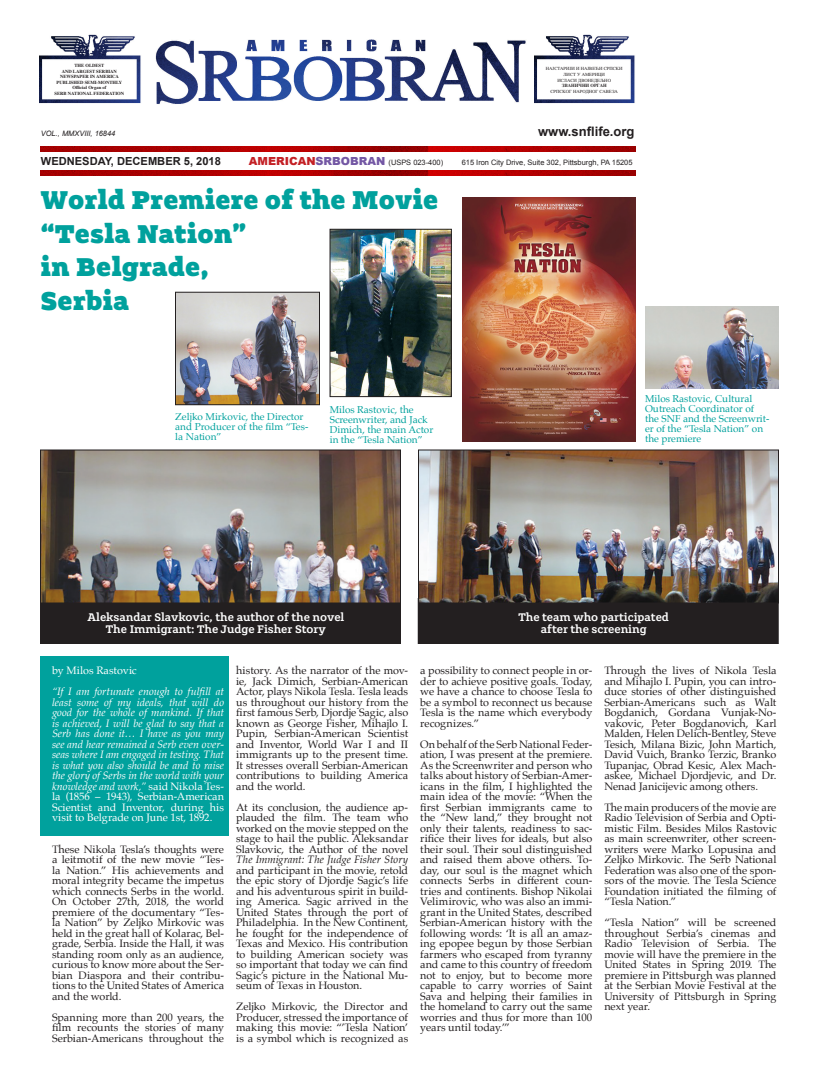
<style>
.page{position:relative;width:819px;height:1080px;background:#fff}
.page>*{position:absolute;margin:0;border:0;box-sizing:border-box;transform-origin:0 0}
.t1{font:700 28px/33.6px "Grueber";color:#00a19d}
.t2{font:700 13px "Arial";color:#231f20}
.t3{font:12px/12px "Grueber";color:#fff;text-align:center}
.t4{font:700 11.1px "Arial";color:#231f20}
.t5{font:10.8px/10.5px "Palatino";letter-spacing:-.005em;color:#231f20;text-align:justify}
.t6{font:italic 10.8px/10.5px "Palatino";letter-spacing:-.005em;color:#fff;text-align:justify}
.t7{font:italic 10.8px "Palatino";letter-spacing:-.005em;color:#231f20}
.t8{font:10.8px "Palatino";color:#fff}
.t9{font:10px/10px "Palatino";color:#00a19d}
.t10{font:7.4px "Arial";color:#231f20}
.t11{font:italic 7.4px "Arial";color:#231f20}
.t12{font:700 4.7px/5.6px "Times";color:#231f20;text-align:center}
.t13{font:4.7px/5.6px "Times";color:#231f20;text-align:center}
.s1{font-weight:900;font-size:11.1px;color:#c32025}
.s2{font-weight:900;font-size:11.1px;color:#7357a4}
.s3{font-style:normal}
</style>
<div class="page">
<img style="left:41px;top:146px;width:595px;height:5px">
<img style="left:41px;top:170px;width:595px;height:5px">
<img style="left:40px;top:34px;width:101px;height:70px">
<img style="left:535px;top:34px;width:100px;height:70px">
<img style="left:155px;top:39px;width:371px;height:65px">
<div style="left:40px;top:656px;width:189px;height:180px;background:#00a19d"></div>
<div style="left:40px;top:598px;width:360px;height:46px;background:#231f20"></div>
<img style="left:42px;top:452px;width:357px;height:149px">
<div style="left:40px;top:450px;width:361px;height:153px;border:1px solid #231f20"></div>
<div style="left:418px;top:598px;width:360px;height:46px;background:#231f20"></div>
<img style="left:420px;top:452px;width:357px;height:149px">
<div style="left:418px;top:450px;width:361px;height:153px;border:1px solid #231f20"></div>
<img style="left:463px;top:198px;width:172px;height:243px">
<img style="left:645px;top:306px;width:133px;height:83px">
<img style="left:332px;top:231px;width:118px;height:164px">
<div style="left:330px;top:229px;width:122px;height:168px;border:1px solid #231f20"></div>
<img style="left:177px;top:294px;width:141px;height:109px">
<div style="left:175px;top:292px;width:145px;height:113px;border:1px solid #231f20"></div>
<p class="t12" style="left:55px;top:63px;width:71px">THE OLDEST<br>AND LARGEST SERBIAN<br>NEWSPAPER IN AMERICA<br>PUBLISHED SEMI-MONTHLY<br>Official Organ of<br>SERB NATIONAL FEDERATION</p>
<p class="t13" style="left:546px;top:66px;width:78px">НАЈСТАРИЈИ И НАЈВЕЋИ СРПСКИ<br>ЛИСТ У АМЕРИЦИ<br>ИСЛАСИ ДВОНЕДЕЉНО</p>
<p class="t12" style="left:562px;top:83px;width:46px">ЗВАНИЧНИ ОРГАН</p>
<p class="t13" style="left:550px;top:89px;width:69px">СРПСКОГ НАРОДНОГ САВЕЗА</p>
<p class="t11" style="left:41px;top:129px;width:76px">VOL., MMXVIII, 16844</p>
<p class="t2" style="left:538px;top:124px;width:98px">www.snflife.org</p>
<p class="t4" style="left:41px;top:155px;width:182px">WEDNESDAY, DECEMBER 5, 2018</p>
<p class="t10" style="left:249px;top:158px;width:196px"><span class="s1">AMERICAN</span><span class="s2">SRBOBRAN</span> (USPS 023-400)</p>
<p class="t10" style="left:462px;top:158px;width:172px">615 Iron City Drive, Suite 302, Pittsburgh, PA 15205</p>
<h1 class="t1" style="left:40px;top:184px;width:399px">World Premiere of the Movie “Tesla Nation”<br>in Belgrade,<br>Serbia</h1>
<p class="t9" style="left:175px;top:413px;width:135px">Zeljko Mirkovic, the Director and Producer of the film “Tes&shy;la Nation”</p>
<p class="t9" style="left:330px;top:405px;width:105px">Milos Rastovic, the<br>Screenwriter, and Jack<br>Dimich, the main Actor in the “Tesla Nation”</p>
<p class="t9" style="left:645px;top:394px;width:126px">Milos Rastovic, Cultural<br>Outreach Coordinator of the SNF and the Screenwrit&shy;er of the “Tesla Nation” on the premiere</p>
<p class="t3" style="left:88px;top:611px;width:258px">Aleksandar Slavkovic, the author of the novel<br>The Immigrant: The Judge Fisher Story</p>
<p class="t3" style="left:519px;top:611px;width:152px">The team who participated after the screening</p>
<p class="t8" style="left:52px;top:665px;width:86px">by Milos Rastovic</p>
<p class="t6" style="left:52px;top:687px;width:174px">“If I am fortunate enough to fulfill at least some of my ideals, that will do good for the whole of mankind. If that is achieved, I will be glad to say that a Serb has done it… I have as you may see and hear remained a Serb even over&shy;seas where I am engaged in testing. That is what you also should be and to raise the glory of Serbs in the world with your knowledge and work,” <span class="s3">said Nikola Tes&shy;la (1856 – 1943), Serbian-American Scientist and Inventor, during his visit to Belgrade on June 1st, 1892.</span></p>
<p class="t5" style="left:52px;top:845px;width:174px">These Nikola Tesla’s thoughts were a leitmotif of the new movie “Tes&shy;la Nation.” His achievements and moral integrity became the impetus which connects Serbs in the world.<br>On October 27th, 2018, the world premiere of the documentary “Tes&shy;la Nation” by Zeljko Mirkovic was held in the great hall of Kolarac, Bel&shy;grade, Serbia. Inside the Hall, it was standing room only as an audience, curious to know more about the Ser&shy;bian Diaspora and their contribu&shy;tions to the United States of America and the world.</p>
<p class="t5" style="left:52px;top:1013px;width:174px">Spanning more than 200 years, the film recounts the stories of many Serbian-Americans throughout the</p>
<p class="t5" style="left:236px;top:666px;width:174px">history. As the narrator of the mov&shy;ie, Jack Dimich, Serbian-American Actor, plays Nikola Tesla. Tesla leads us throughout our history from the first famous Serb, Djordje Sagic, also known as George Fisher, Mihajlo I.<br>Pupin, Serbian-American Scientist and Inventor, World War I and II immigrants up to the present time.<br>It stresses overall Serbian-American contributions to building America and the world.</p>
<p class="t5" style="left:236px;top:803px;width:174px">At its conclusion, the audience ap&shy;plauded the film. The team who worked on the movie stepped on the stage to hail the public. Aleksandar Slavkovic, the Author of the novel</p>
<p class="t7" style="left:236px;top:854px;width:174px">The Immigrant: The Judge Fisher Story</p>
<p class="t5" style="left:236px;top:866px;width:174px">and participant in the movie, retold the epic story of Djordje Sagic’s life and his adventurous spirit in build&shy;ing America. Sagic arrived in the United States through the port of Philadelphia. In the New Continent, he fought for the independence of Texas and Mexico. His contribution to building American society was so important that today we can find Sagic’s picture in the National Mu&shy;seum of Texas in Houston.</p>
<p class="t5" style="left:236px;top:1002px;width:174px">Zeljko Mirkovic, the Director and Producer, stressed the importance of making this movie: “’Tesla Nation’ is a symbol which is recognized as</p>
<p class="t5" style="left:420px;top:666px;width:174px">a possibility to connect people in or&shy;der to achieve positive goals. Today, we have a chance to choose Tesla to be a symbol to reconnect us because Tesla is the name which everybody recognizes.”</p>
<p class="t5" style="left:420px;top:740px;width:174px">On behalf of the Serb National Feder&shy;ation, I was present at the premiere.<br>As the Screenwriter and person who talks about history of Serbian-Amer&shy;icans in the film, I highlighted the main idea of the movie: “When the first Serbian immigrants came to the “New land,” they brought not only their talents, readiness to sac&shy;rifice their lives for ideals, but also their soul. Their soul distinguished and raised them above others. To&shy;day, our soul is the magnet which connects Serbs in different coun&shy;tries and continents. Bishop Nikolai Velimirovic, who was also an immi&shy;grant in the United States, described Serbian-American history with the following words: ‘It is all an amaz&shy;ing epopee begun by those Serbian farmers who escaped from tyranny and came to this country of freedom not to enjoy, but to become more capable to carry worries of Saint Sava and helping their families in the homeland to carry out the same worries and thus for more than 100 years until today.’”</p>
<p class="t5" style="left:604px;top:666px;width:174px">Through the lives of Nikola Tesla and Mihajlo I. Pupin, you can intro&shy;duce stories of other distinguished Serbian-Americans such as Walt Bogdanich, Gordana Vunjak-No&shy;vakovic, Peter Bogdanovich, Karl Malden, Helen Delich-Bentley, Steve Tesich, Milana Bizic, John Martich, David Vuich, Branko Terzic, Branko Tupanjac, Obrad Kesic, Alex Mach&shy;askee, Michael Djordjevic, and Dr.<br>Nenad Janicijevic among others.</p>
<p class="t5" style="left:604px;top:803px;width:174px">The main producers of the movie are Radio Television of Serbia and Opti&shy;mistic Film. Besides Milos Rastovic as main screenwriter, other screen&shy;writers were Marko Lopusina and Zeljko Mirkovic. The Serb National Federation was also one of the spon&shy;sors of the movie. The Tesla Science Foundation initiated the filming of “Tesla Nation.”</p>
<p class="t5" style="left:604px;top:918px;width:174px">“Tesla Nation” will be screened throughout Serbia’s cinemas and Radio Television of Serbia. The movie will have the premiere in the United States in Spring 2019. The premiere in Pittsburgh was planned at the Serbian Movie Festival at the University of Pittsburgh in Spring next year.</p>
</div>
